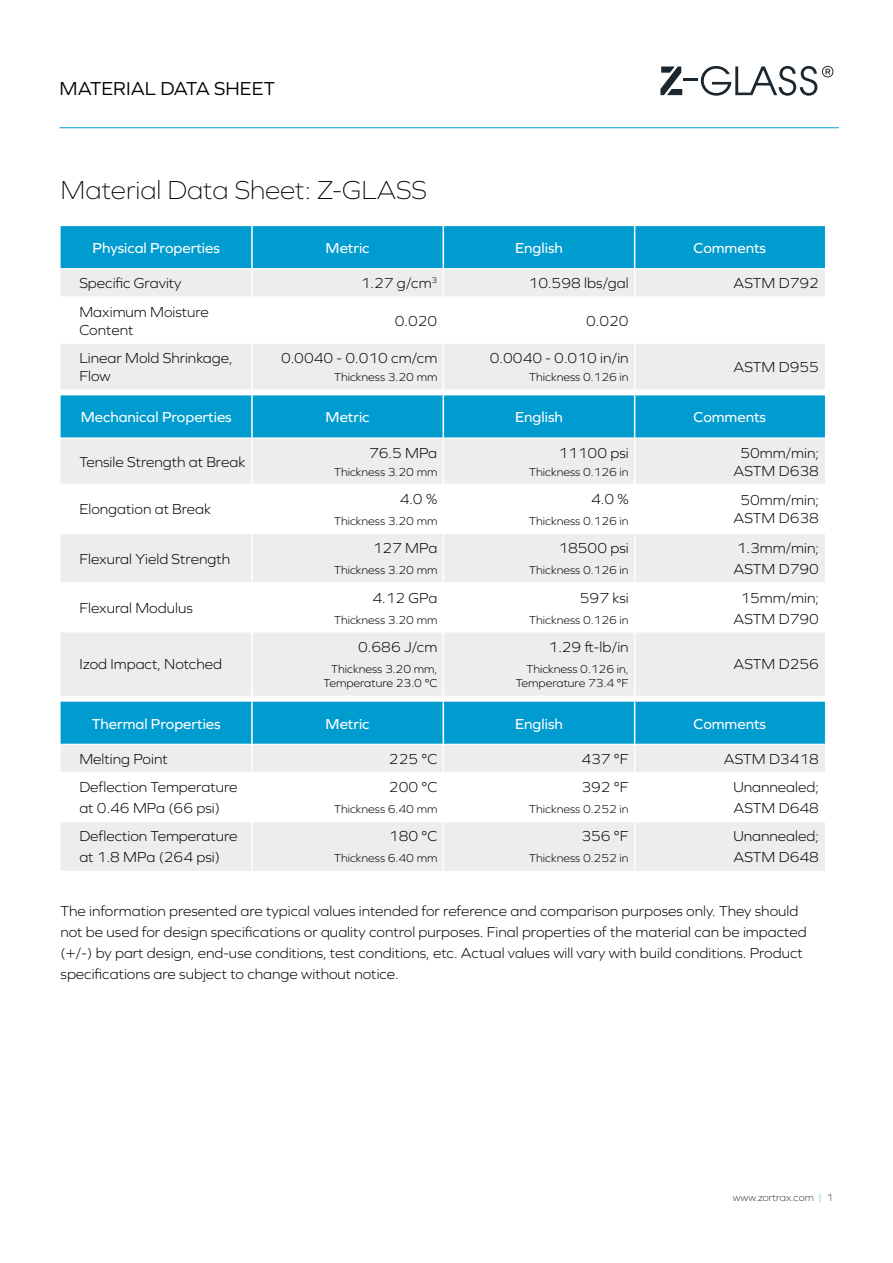
<style>
.page{position:relative;width:893px;height:1263px;background:#fff}
.page>*{position:absolute;margin:0;border:0;box-sizing:border-box;transform-origin:0 0}
.t1{font:200 27px "Graphie";color:#000}
.t2{font:19.5px "Graphie";color:#000}
.t3{font:300 15px/21px "Graphie";color:#000}
.t4{font:15px "Graphie";color:#fff}
.t5{font:300 12px/14.4px "Graphie";color:#000;text-align:right}
.t6{font:200 10.5px "Graphie";color:#000}
.s1{color:#009cd0}
</style>
<div class="page">
<div style="left:61px;top:344px;width:764px;height:45px;background:#ededed"></div>
<svg style="left:61px;top:226px;width:764px;height:70px;background:#5dbcdb"></svg>
<hr style="left:251px;top:344px;width:2px;height:45px;background:#fff">
<hr style="left:443px;top:344px;width:1px;height:45px;background:#fff">
<hr style="left:634px;top:344px;width:1px;height:45px;background:#fff">
<hr style="left:61px;top:268px;width:191px;height:1px;background:#fff">
<hr style="left:252px;top:268px;width:191px;height:1px;background:#fff">
<hr style="left:443px;top:268px;width:192px;height:1px;background:#fff">
<hr style="left:635px;top:268px;width:190px;height:1px;background:#fff">
<hr style="left:251px;top:226px;width:2px;height:42px;background:#fff">
<div style="left:61px;top:395px;width:764px;height:43px;background:#009cd0"></div>
<div style="left:61px;top:439px;width:764px;height:257px;background:#ededed"></div>
<svg style="left:61px;top:485px;width:764px;height:147px"></svg>
<hr style="left:443px;top:395px;width:1px;height:43px;background:#fff">
<hr style="left:634px;top:395px;width:1px;height:43px;background:#fff">
<hr style="left:251px;top:438px;width:2px;height:46px;background:#fff">
<hr style="left:443px;top:438px;width:1px;height:46px;background:#fff">
<hr style="left:634px;top:438px;width:1px;height:46px;background:#fff">
<hr style="left:251px;top:485px;width:2px;height:48px;background:#fff">
<hr style="left:443px;top:485px;width:1px;height:48px;background:#fff">
<hr style="left:634px;top:485px;width:1px;height:48px;background:#fff">
<hr style="left:251px;top:534px;width:2px;height:48px;background:#fff">
<hr style="left:443px;top:534px;width:1px;height:48px;background:#fff">
<hr style="left:634px;top:534px;width:1px;height:48px;background:#fff">
<hr style="left:251px;top:583px;width:2px;height:49px;background:#fff">
<hr style="left:443px;top:583px;width:1px;height:49px;background:#fff">
<hr style="left:634px;top:583px;width:1px;height:49px;background:#fff">
<hr style="left:251px;top:632px;width:2px;height:64px;background:#fff">
<hr style="left:443px;top:632px;width:1px;height:64px;background:#fff">
<hr style="left:634px;top:632px;width:1px;height:64px;background:#fff">
<hr style="left:61px;top:484px;width:191px;height:1px;background:#fff">
<hr style="left:252px;top:484px;width:191px;height:1px;background:#fff">
<hr style="left:443px;top:484px;width:192px;height:1px;background:#fff">
<hr style="left:635px;top:484px;width:190px;height:1px;background:#fff">
<hr style="left:61px;top:533px;width:191px;height:1px;background:#fff">
<hr style="left:252px;top:533px;width:191px;height:1px;background:#fff">
<hr style="left:443px;top:533px;width:192px;height:1px;background:#fff">
<hr style="left:635px;top:533px;width:190px;height:1px;background:#fff">
<hr style="left:61px;top:582px;width:191px;height:1px;background:#fff">
<hr style="left:252px;top:582px;width:191px;height:1px;background:#fff">
<hr style="left:443px;top:582px;width:192px;height:1px;background:#fff">
<hr style="left:635px;top:582px;width:190px;height:1px;background:#fff">
<hr style="left:61px;top:632px;width:191px;height:1px;background:#fff">
<hr style="left:252px;top:632px;width:191px;height:1px;background:#fff">
<hr style="left:443px;top:632px;width:192px;height:1px;background:#fff">
<hr style="left:635px;top:632px;width:190px;height:1px;background:#fff">
<hr style="left:251px;top:395px;width:2px;height:43px;background:#fff">
<div style="left:61px;top:822px;width:764px;height:49px;background:#ededed"></div>
<svg style="left:61px;top:702px;width:764px;height:70px;background:#5ebcdb"></svg>
<hr style="left:251px;top:822px;width:2px;height:49px;background:#fff">
<hr style="left:443px;top:822px;width:1px;height:49px;background:#fff">
<hr style="left:634px;top:822px;width:1px;height:49px;background:#fff">
<hr style="left:61px;top:744px;width:191px;height:1px;background:#fff">
<hr style="left:252px;top:744px;width:191px;height:1px;background:#fff">
<hr style="left:443px;top:744px;width:192px;height:1px;background:#fff">
<hr style="left:635px;top:744px;width:190px;height:1px;background:#fff">
<hr style="left:251px;top:702px;width:2px;height:42px;background:#fff">
<hr style="left:60px;top:127px;width:779px;height:1px;background:#009cd0">
<svg style="left:660px;top:66px;width:173px;height:30px"></svg>
<h2 class="t2" style="left:60px;top:77px;width:217px">MATERIAL DATA SHEET</h2>
<h1 class="t1" style="left:61px;top:174px;width:368px">Material Data Sheet: Z-GLASS</h1>
<p class="t4" style="left:93px;top:239px;width:129px">Physical Properties</p>
<p class="t4" style="left:326px;top:239px;width:45px">Metric</p>
<p class="t4" style="left:515px;top:239px;width:49px">English</p>
<p class="t4" style="left:694px;top:239px;width:74px">Comments</p>
<p class="t3" style="left:79px;top:273px;width:104px">Specific Gravity</p>
<p class="t3" style="left:361px;top:273px;width:78px">1.27 g/cm<sup>3</sup></p>
<p class="t3" style="left:529px;top:273px;width:102px">10.598 lbs/gal</p>
<p class="t3" style="left:734px;top:273px;width:87px">ASTM D792</p>
<p class="t3" style="left:79px;top:302px;width:131px;line-height:18px">Maximum Moisture<br>Content</p>
<p class="t3" style="left:395px;top:310px;width:44px">0.020</p>
<p class="t3" style="left:586px;top:310px;width:44px">0.020</p>
<p class="t3" style="left:79px;top:349px;width:155px;line-height:18px">Linear Mold Shrinkage,<br>Flow</p>
<p class="t3" style="left:281px;top:347px;width:158px">0.0040 - 0.010 cm/cm</p>
<p class="t3" style="left:490px;top:347px;width:140px">0.0040 - 0.010 in/in</p>
<p class="t5" style="left:529px;top:369px;width:101px">Thickness 0.126 in</p>
<p class="t3" style="left:734px;top:356px;width:87px">ASTM D955</p>
<p class="t5" style="left:334px;top:369px;width:105px">Thickness 3.20 mm</p>
<p class="t4" style="left:81px;top:408px;width:153px">Mechanical Properties</p>
<p class="t4" style="left:326px;top:408px;width:45px">Metric</p>
<p class="t4" style="left:515px;top:408px;width:49px">English</p>
<p class="t4" style="left:694px;top:408px;width:74px">Comments</p>
<p class="t3" style="left:79px;top:451px;width:168px">Tensile Strength at Break</p>
<p class="t3" style="left:734px;top:443px;width:87px;line-height:18px;text-align:center">50mm/min;<br>ASTM D638</p>
<p class="t3" style="left:369px;top:442px;width:70px">76.5 MPa</p>
<p class="t5" style="left:334px;top:464px;width:105px">Thickness 3.20 mm</p>
<p class="t3" style="left:558px;top:442px;width:72px">11100 psi</p>
<p class="t5" style="left:529px;top:464px;width:101px">Thickness 0.126 in</p>
<p class="t3" style="left:79px;top:499px;width:133px">Elongation at Break</p>
<p class="t3" style="left:79px;top:548px;width:152px">Flexural Yield Strength</p>
<p class="t3" style="left:79px;top:597px;width:115px">Flexural Modulus</p>
<p class="t3" style="left:79px;top:654px;width:144px">Izod Impact, Notched</p>
<p class="t3" style="left:400px;top:488px;width:39px">4.0 %</p>
<p class="t5" style="left:334px;top:513px;width:105px">Thickness 3.20 mm</p>
<p class="t3" style="left:591px;top:488px;width:39px">4.0 %</p>
<p class="t5" style="left:529px;top:513px;width:101px">Thickness 0.126 in</p>
<p class="t3" style="left:734px;top:491px;width:87px;line-height:18px;text-align:center">50mm/min;<br>ASTM D638</p>
<p class="t3" style="left:373px;top:537px;width:66px">127 MPa</p>
<p class="t5" style="left:334px;top:563px;width:105px">Thickness 3.20 mm</p>
<p class="t3" style="left:558px;top:537px;width:72px">18500 psi</p>
<p class="t5" style="left:529px;top:563px;width:101px">Thickness 0.126 in</p>
<p class="t3" style="left:734px;top:537px;width:87px">1.3mm/min;<br>ASTM D790</p>
<p class="t3" style="left:372px;top:587px;width:66px">4.12 GPa</p>
<p class="t5" style="left:334px;top:612px;width:105px">Thickness 3.20 mm</p>
<p class="t3" style="left:580px;top:587px;width:50px">597 ksi</p>
<p class="t5" style="left:529px;top:612px;width:101px">Thickness 0.126 in</p>
<p class="t3" style="left:734px;top:587px;width:87px;text-align:center">15mm/min;<br>ASTM D790</p>
<p class="t3" style="left:358px;top:636px;width:81px">0.686 J/cm</p>
<p class="t5" style="left:324px;top:661px;width:115px">Thickness 3.20 mm,<br>Temperature 23.0 °C</p>
<p class="t3" style="left:549px;top:636px;width:82px">1.29 ft-lb/in</p>
<p class="t5" style="left:516px;top:661px;width:114px">Thickness 0.126 in,<br>Temperature 73.4 °F</p>
<p class="t3" style="left:734px;top:654px;width:87px">ASTM D256</p>
<p class="t4" style="left:92px;top:715px;width:130px">Thermal Properties</p>
<p class="t4" style="left:326px;top:715px;width:45px">Metric</p>
<p class="t4" style="left:515px;top:715px;width:49px">English</p>
<p class="t4" style="left:694px;top:715px;width:74px">Comments</p>
<p class="t3" style="left:79px;top:748px;width:90px">Melting Point</p>
<p class="t3" style="left:389px;top:748px;width:50px">225 °C</p>
<p class="t3" style="left:581px;top:748px;width:49px">437 °F</p>
<p class="t3" style="left:724px;top:748px;width:97px">ASTM D3418</p>
<p class="t3" style="left:79px;top:776px;width:160px">Deflection Temperature at 0.46 MPa (66 psi)</p>
<p class="t3" style="left:389px;top:776px;width:50px">200 °C</p>
<p class="t3" style="left:733px;top:776px;width:87px">Unannealed;<br>ASTM D648</p>
<p class="t3" style="left:581px;top:776px;width:49px">392 °F</p>
<p class="t5" style="left:529px;top:802px;width:101px">Thickness 0.252 in</p>
<p class="t5" style="left:334px;top:802px;width:105px">Thickness 6.40 mm</p>
<p class="t3" style="left:79px;top:826px;width:160px">Deflection Temperature at 1.8 MPa (264 psi)</p>
<p class="t3" style="left:389px;top:826px;width:50px">180 °C</p>
<p class="t5" style="left:334px;top:851px;width:105px">Thickness 6.40 mm</p>
<p class="t3" style="left:581px;top:826px;width:49px">356 °F</p>
<p class="t5" style="left:529px;top:851px;width:101px">Thickness 0.252 in</p>
<p class="t3" style="left:733px;top:826px;width:87px">Unannealed;<br>ASTM D648</p>
<p class="t3" style="left:61px;top:900px;width:748px">The information presented are typical values intended for reference and comparison purposes only. They should not be used for design specifications or quality control purposes. Final properties of the material can be impacted (+/-) by part design, end-use conditions, test conditions, etc. Actual values will vary with build conditions. Product specifications are subject to change without notice.</p>
<p class="t6" style="left:733px;top:1191px;width:102px">www.zortrax.com <span class="s1">|</span> 1</p>
</div>
